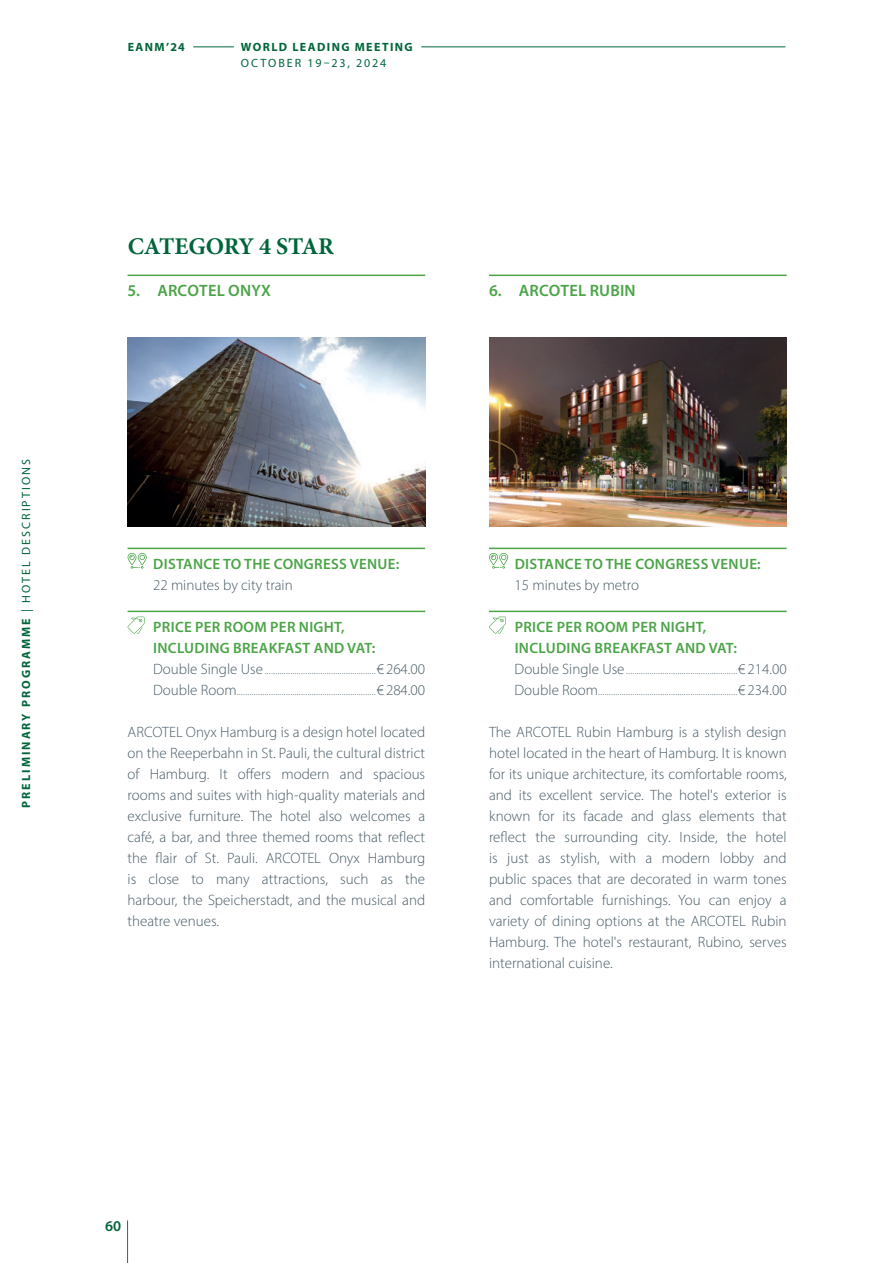
<style>
.page{position:relative;width:893px;height:1263px;background:#fff}
.page>*{position:absolute;margin:0;border:0;box-sizing:border-box;transform-origin:0 0}
.t1{font:700 24px "Minion Pro";letter-spacing:-.005em;color:#01653b}
.t2{font:600 16.5px "Myriad Pro";letter-spacing:.01em;color:#4ba447}
.t3{font:300 15px/21px "Myriad Pro";color:#465a64;text-align:justify}
.t4{font:600 15px/21px "Myriad Pro";letter-spacing:.02em;color:#4ba447}
.t5{font:600 15px "Myriad Pro";color:#01653b}
.t6{font:700 12px "Myriad Pro";letter-spacing:.17em;color:#01653b}
.t7{font:700 12px "Myriad Pro";letter-spacing:.125em;color:#01653b}
.t8{font:12px "Myriad Pro";letter-spacing:.15em;color:#01653b}
.t9{font:300 10.5px/21px "Myriad Pro";color:#465a64}
.s1{font-weight:400}
.s2{font-size:15px}
</style>
<div class="page">
<hr style="left:127px;top:1220px;width:1px;height:43px;background:#465a64">
<hr style="left:193px;top:46px;width:41px;height:1px;background:#01653b">
<hr style="left:421px;top:46px;width:364px;height:1px;background:#01653b">
<hr style="left:128px;top:275px;width:297px;height:1px;background:#4ba447">
<hr style="left:128px;top:548px;width:297px;height:1px;background:#4ba447">
<hr style="left:128px;top:611px;width:297px;height:1px;background:#4ba447">
<img style="left:128px;top:338px;width:297px;height:189px">
<hr style="left:489px;top:275px;width:298px;height:1px;background:#4ba447">
<hr style="left:489px;top:548px;width:298px;height:1px;background:#4ba447">
<hr style="left:489px;top:611px;width:298px;height:1px;background:#4ba447">
<img style="left:489px;top:338px;width:298px;height:189px">
<svg style="left:128px;top:553px;width:19px;height:16px"></svg>
<svg style="left:128px;top:617px;width:17px;height:17px"></svg>
<svg style="left:489px;top:553px;width:19px;height:16px"></svg>
<svg style="left:489px;top:617px;width:17px;height:17px"></svg>
<p class="t6" style="left:18px;top:808px;width:350px;rotate:-90deg">PRELIMINARY PROGRAMME <span class="s1">| HOTEL DESCRIPTIONS</span></p>
<p class="t7" style="left:128px;top:39px;width:59px">EANM’24</p>
<p class="t7" style="left:241px;top:39px;width:174px">WORLD LEADING MEETING</p>
<p class="t8" style="left:241px;top:56px;width:147px">OCTOBER 19–23, 2024</p>
<h1 class="t1" style="left:128px;top:229px;width:208px">CATEGORY 4 STAR</h1>
<p class="t2" style="left:128px;top:280px;width:145px">5. ARCOTEL ONYX</p>
<p class="t2" style="left:489px;top:280px;width:148px">6. ARCOTEL RUBIN</p>
<p class="t4" style="left:153px;top:553px;width:248px">DISTANCE TO THE CONGRESS VENUE:</p>
<p class="t3" style="left:153px;top:574px;width:141px">22 minutes by city train</p>
<p class="t4" style="left:153px;top:616px;width:224px">PRICE PER ROOM PER NIGHT,<br>INCLUDING BREAKFAST AND VAT:</p>
<p class="t9" style="left:153px;top:659px;width:274px"><span class="s2">Double Single Use</span>....................................................<span class="s2">€264.00<br>Double Room</span>.................................................................<span class="s2">€284.00</span></p>
<p class="t3" style="left:128px;top:721px;width:299px">ARCOTEL Onyx Hamburg is a design hotel located on the Reeperbahn in St. Pauli, the cultural district of Hamburg. It offers modern and spacious rooms and suites with high-quality materials and exclusive furniture. The hotel also welcomes a café, a bar, and three themed rooms that reflect the flair of St. Pauli. ARCOTEL Onyx Hamburg is close to many attractions, such as the harbour, the Speicherstadt, and the musical and theatre venues.</p>
<p class="t4" style="left:515px;top:553px;width:248px">DISTANCE TO THE CONGRESS VENUE:</p>
<p class="t3" style="left:514px;top:574px;width:126px">15 minutes by metro</p>
<p class="t4" style="left:515px;top:616px;width:224px">PRICE PER ROOM PER NIGHT,<br>INCLUDING BREAKFAST AND VAT:</p>
<p class="t9" style="left:514px;top:659px;width:274px"><span class="s2">Double Single Use</span>....................................................<span class="s2">€214.00<br>Double Room</span>.................................................................<span class="s2">€234.00</span></p>
<p class="t3" style="left:489px;top:721px;width:299px">The ARCOTEL Rubin Hamburg is a stylish design hotel located in the heart of Hamburg. It is known for its unique architecture, its comfortable rooms, and its excellent service. The hotel's exterior is known for its facade and glass elements that reflect the surrounding city. Inside, the hotel is just as stylish, with a modern lobby and public spaces that are decorated in warm tones and comfortable furnishings. You can enjoy a variety of dining options at the ARCOTEL Rubin Hamburg. The hotel's restaurant, Rubino, serves international cuisine.</p>
<p class="t5" style="left:105px;top:1216px;width:18px">60</p>
</div>
